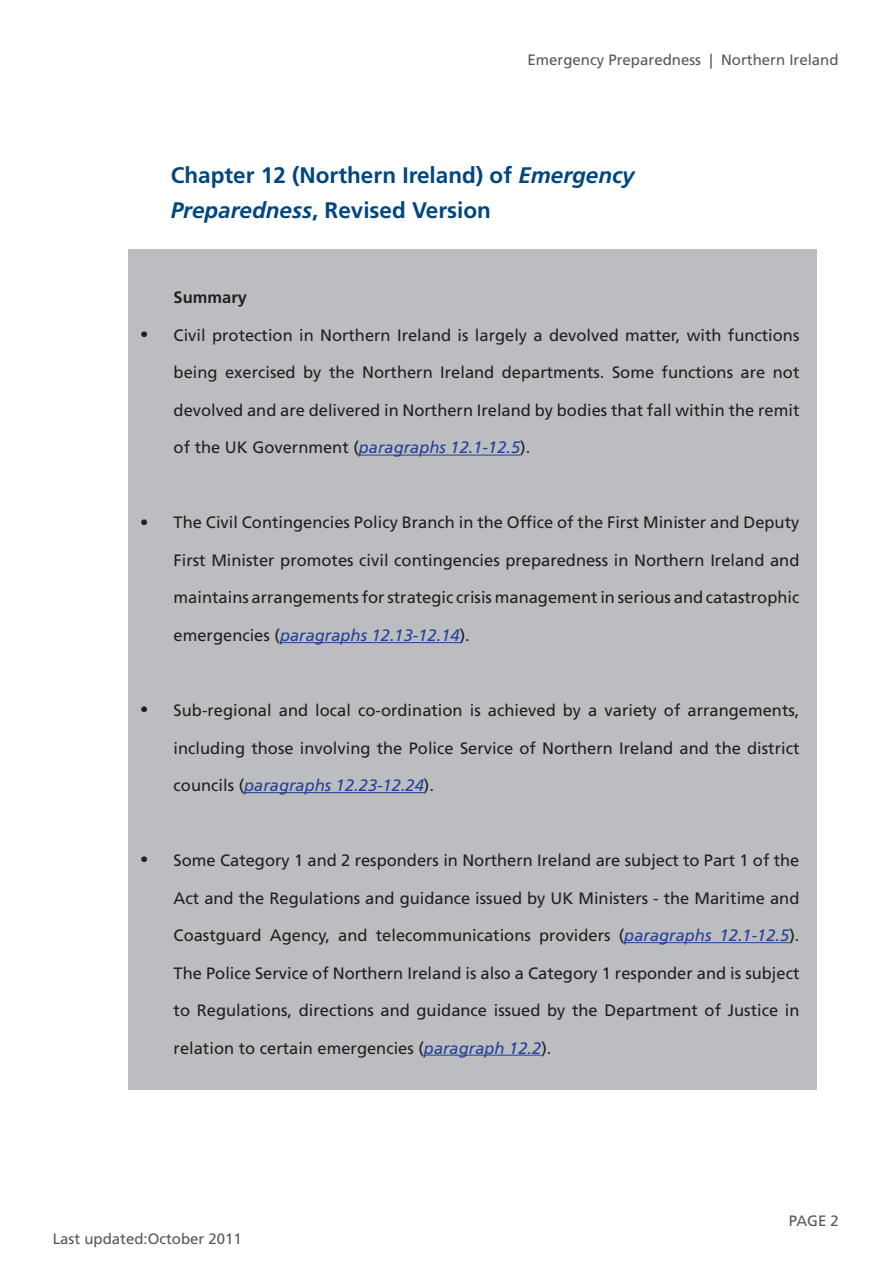
<style>
.page{position:relative;width:893px;height:1263px;background:#fff}
.page>*{position:absolute;margin:0;border:0;box-sizing:border-box;transform-origin:0 0}
.t1{font:700 22.5px/34.5px "Frutiger LT Std";color:#00467e}
.t2{font:16.5px "Frutiger LT Std";color:#231f20}
.t3{font:italic 16.5px "Frutiger LT Std";color:#224197}
.t4{font:700 16.5px "Frutiger LT Std";color:#231f20}
.t5{font:15px "Frutiger LT Std";color:#57585a}
.s1{font-style:italic}
.s2{font-style:italic;color:#224197}
.s3{font-style:normal;color:#231f20}
</style>
<div class="page">
<div style="left:128px;top:249px;width:688px;height:841px;background:#bcbdc0"></div>
<hr style="left:359px;top:455px;width:161px;height:1px;background:#224197">
<hr style="left:280px;top:642px;width:180px;height:1px;background:#224197">
<hr style="left:244px;top:792px;width:180px;height:1px;background:#224197">
<hr style="left:624px;top:942px;width:165px;height:1px;background:#224197">
<hr style="left:424px;top:1055px;width:117px;height:1px;background:#224197">
<p class="t5" style="left:528px;top:51px;width:312px">Emergency Preparedness | Northern Ireland</p>
<h1 class="t1" style="left:171px;top:158px;width:465px">Chapter 12 (Northern Ireland) of <span class="s1">Emergency<br>Preparedness</span>, Revised Version</h1>
<p class="t2" style="left:140px;top:325px;width:10px">•</p>
<p class="t4" style="left:174px;top:288px;width:75px">Summary</p>
<p class="t2" style="left:174px;top:325px;width:627px">Civil protection in Northern Ireland is largely a devolved matter, with functions</p>
<p class="t2" style="left:174px;top:363px;width:627px">being exercised by the Northern Ireland departments. Some functions are not</p>
<p class="t2" style="left:174px;top:400px;width:627px">devolved and are delivered in Northern Ireland by bodies that fall within the remit</p>
<p class="t2" style="left:174px;top:438px;width:358px">of the UK Government (<span class="s2">paragraphs 12.1-12.5</span>).</p>
<p class="t2" style="left:140px;top:512px;width:10px">•</p>
<p class="t2" style="left:174px;top:513px;width:627px">The Civil Contingencies Policy Branch in the Office of the First Minister and Deputy</p>
<p class="t2" style="left:174px;top:550px;width:627px">First Minister promotes civil contingencies preparedness in Northern Ireland and</p>
<p class="t2" style="left:174px;top:588px;width:627px">maintains arrangements for strategic crisis management in serious and catastrophic</p>
<p class="t3" style="left:174px;top:626px;width:298px"><span class="s3">emergencies (</span>paragraphs 12.13-12.14<span class="s3">).</span></p>
<p class="t2" style="left:140px;top:700px;width:10px">•</p>
<p class="t2" style="left:174px;top:700px;width:627px">Sub-regional and local co-ordination is achieved by a variety of arrangements,</p>
<p class="t2" style="left:174px;top:738px;width:627px">including those involving the Police Service of Northern Ireland and the district</p>
<p class="t3" style="left:174px;top:776px;width:262px"><span class="s3">councils (</span>paragraphs 12.23-12.24<span class="s3">).</span></p>
<p class="t2" style="left:140px;top:850px;width:10px">•</p>
<p class="t2" style="left:174px;top:850px;width:627px">Some Category 1 and 2 responders in Northern Ireland are subject to Part 1 of the</p>
<p class="t2" style="left:174px;top:888px;width:627px">Act and the Regulations and guidance issued by UK Ministers - the Maritime and</p>
<p class="t2" style="left:174px;top:925px;width:627px">Coastguard Agency, and telecommunications providers (<span class="s2">paragraphs 12.1-12.5</span>).</p>
<p class="t2" style="left:174px;top:963px;width:627px">The Police Service of Northern Ireland is also a Category 1 responder and is subject</p>
<p class="t2" style="left:174px;top:1000px;width:627px">to Regulations, directions and guidance issued by the Department of Justice in</p>
<p class="t2" style="left:174px;top:1038px;width:379px">relation to certain emergencies (<span class="s2">paragraph 12.2</span>).</p>
<p class="t5" style="left:789px;top:1212px;width:52px">PAGE 2</p>
<p class="t5" style="left:53px;top:1230px;width:191px">Last updated:October 2011</p>
</div>
